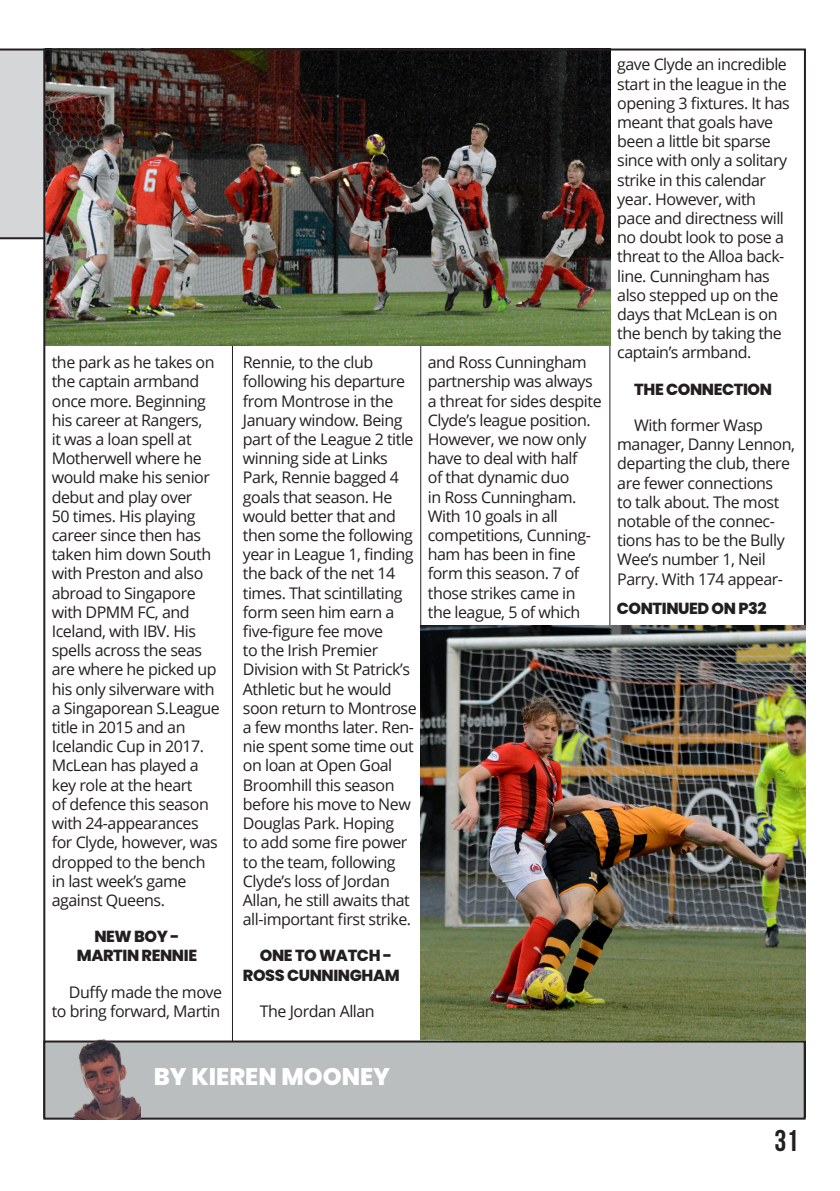
<style>
.page{position:relative;width:840px;height:1191px;background:#fff}
.page>*{position:absolute;margin:0;border:0;box-sizing:border-box;transform-origin:0 0}
.t1{font:700 30px "Bebas Neue";color:#231f20}
.t2{font:800 24px "Poppins";color:#fff}
.t3{font:16px/19.2px "Open Sans";letter-spacing:-.03em;color:#231f20}
.t4{font:800 16px/19.2px "Poppins";letter-spacing:-.025em;color:#231f20;text-align:center}
</style>
<div class="page">
<div style="left:0;top:49px;width:43px;height:190px;background:#d5d6d8"></div>
<hr style="left:609px;top:52px;width:1px;height:1065px;background:#231f20">
<hr style="left:420px;top:49px;width:1px;height:1068px;background:#231f20">
<hr style="left:232px;top:52px;width:1px;height:1065px;background:#231f20">
<img style="left:46px;top:52px;width:564px;height:294px">
<div style="left:44px;top:1041px;width:760px;height:77px;background:#bbbebe"></div>
<div style="left:43px;top:1040px;width:762px;height:79px;border:2px solid #231f20"></div>
<img style="left:74px;top:1039px;width:67px;height:80px">
<img style="left:420px;top:625px;width:385px;height:415px">
<p class="t3" style="left:52px;top:352px;width:169px">the park as he takes on the captain armband once more. Beginning his career at Rangers,<br>it was a loan spell at<br>Motherwell where he would make his senior debut and play over<br>50 times. His playing career since then has taken him down South with Preston and also abroad to Singapore with DPMM FC, and<br>Iceland, with IBV. His spells across the seas are where he picked up his only silverware with a Singaporean S.League title in 2015 and an<br>Icelandic Cup in 2017.<br>McLean has played a key role at the heart<br>of defence this season with 24-appearances for Clyde, however, was dropped to the bench in last week’s game against Queens.</p>
<p class="t4" style="left:77px;top:927px;width:122px">NEW BOY -<br>MARTIN RENNIE</p>
<p class="t3" style="left:52px;top:981px;width:172px;text-align:right">Duffy made the move to bring forward, Martin</p>
<p class="t3" style="left:243px;top:352px;width:175px">Rennie, to the club following his departure from Montrose in the<br>January window. Being part of the League 2 title winning side at Links<br>Park, Rennie bagged 4 goals that season. He would better that and then some the following year in League 1, finding the back of the net 14 times. That scintillating form seen him earn a five-figure fee move<br>to the Irish Premier<br>Division with St Patrick’s<br>Athletic but he would soon return to Montrose a few months later. Ren&shy;nie spent some time out on loan at Open Goal<br>Broomhill this season before his move to New<br>Douglas Park. Hoping<br>to add some fire power to the team, following<br>Clyde’s loss of Jordan<br>Allan, he still awaits that all-important first strike.</p>
<p class="t4" style="left:243px;top:946px;width:158px">ONE TO WATCH -<br>ROSS CUNNINGHAM</p>
<p class="t3" style="left:260px;top:1001px;width:116px">The Jordan Allan</p>
<p class="t3" style="left:427px;top:352px;width:175px">and Ross Cunningham partnership was always a threat for sides despite<br>Clyde’s league position.<br>However, we now only have to deal with half<br>of that dynamic duo<br>in Ross Cunningham.<br>With 10 goals in all competitions, Cunning&shy;ham has been in fine form this season. 7 of those strikes came in the league, 5 of which</p>
<p class="t3" style="left:617px;top:55px;width:174px">gave Clyde an incredible start in the league in the opening 3 fixtures. It has meant that goals have been a little bit sparse since with only a solitary strike in this calendar year. However, with pace and directness will no doubt look to pose a threat to the Alloa back&shy;line. Cunningham has also stepped up on the days that McLean is on the bench by taking the captain’s armband.</p>
<p class="t4" style="left:634px;top:379px;width:139px">THE CONNECTION</p>
<p class="t3" style="left:617px;top:415px;width:179px;text-indent:17px">With former Wasp manager, Danny Lennon, departing the club, there are fewer connections<br>to talk about. The most notable of the connec&shy;tions has to be the Bully<br>Wee’s number 1, Neil<br>Parry. With 174 appear-</p>
<p class="t4" style="left:616px;top:598px;width:151px">CONTINUED ON P32</p>
<h2 class="t2" style="left:154px;top:1063px;width:237px">BY KIEREN MOONEY</h2>
<h1 class="t1" style="left:774px;top:1124px;width:25px">31</h1>
</div>
